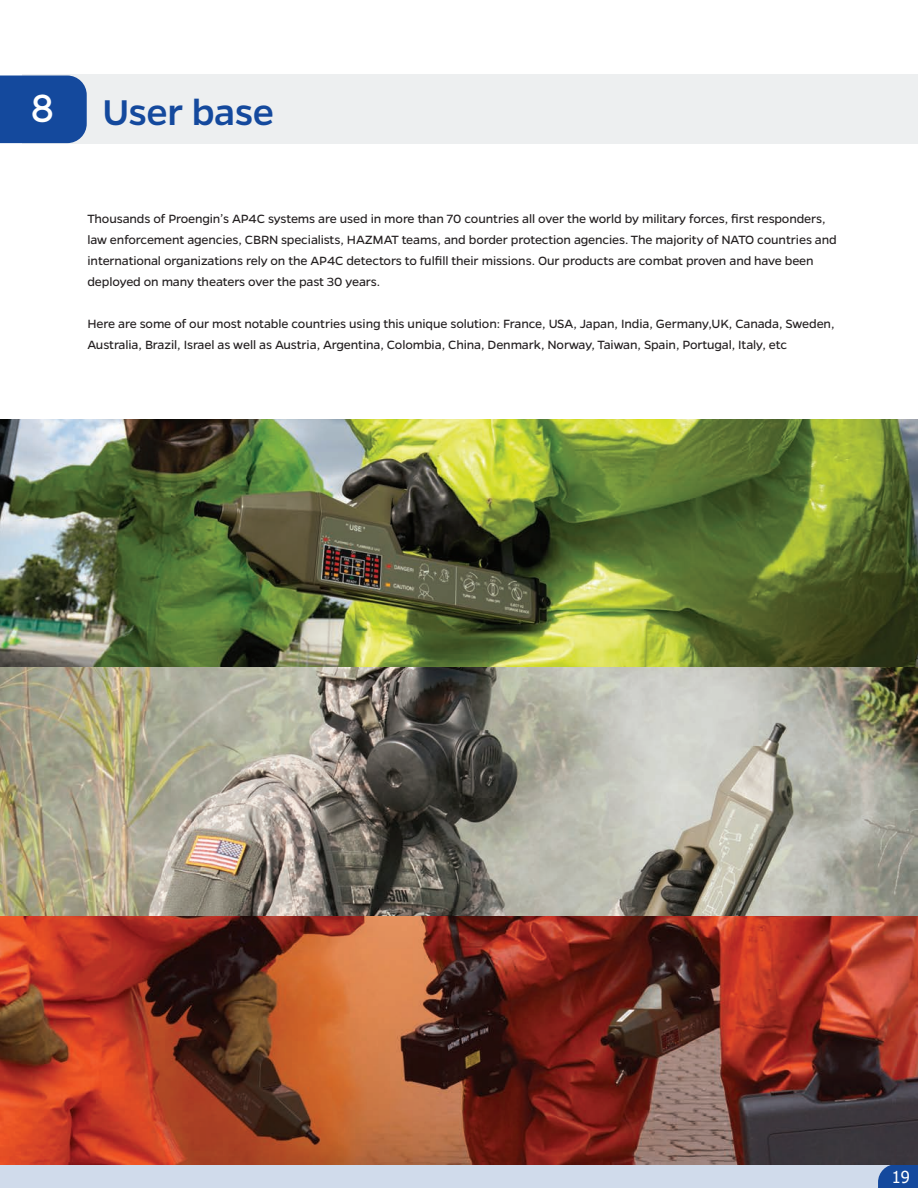
<style>
.page{position:relative;width:918px;height:1188px;background:#fff}
.page>*{position:absolute;margin:0;border:0;box-sizing:border-box;transform-origin:0 0}
.t1{font:500 40.5px "Gentona";letter-spacing:-.01em;color:#14499d}
.t2{font:16.5px "Tahoma";color:#fff}
.t3{font:13.5px/21px "Gentona";letter-spacing:-.01em;color:#231f20}
.s1{font-family:"Code";font-weight:700;font-size:39px;color:#fff}
</style>
<div class="page">
<div style="left:23px;top:75px;width:895px;height:69px;background:#edeff0"></div>
<div style="left:0;top:1164px;width:918px;height:24px;background:#d0dbeb"></div>
<svg style="left:878px;top:1164px;width:40px;height:24px"></svg>
<div style="left:0;top:76px;width:87px;height:67px;background:#14499d"></div>
<img style="left:0;top:419px;width:918px;height:745px">
<h1 class="t1" style="left:33px;top:89px;width:243px"><span class="s1">8</span> User base</h1>
<p class="t3" style="left:87px;top:208px;width:751px">Thousands of Proengin’s AP4C systems are used in more than 70 countries all over the world by military forces, first responders, law enforcement agencies, CBRN specialists, HAZMAT teams, and border protection agencies. The majority of NATO countries and international organizations rely on the AP4C detectors to fulfill their missions. Our products are combat proven and have been deployed on many theaters over the past 30 years.</p>
<p class="t3" style="left:87px;top:313px;width:749px">Here are some of our most notable countries using this unique solution: France, USA, Japan, India, Germany,UK, Canada, Sweden,<br>Australia, Brazil, Israel as well as Austria, Argentina, Colombia, China, Denmark, Norway, Taiwan, Spain, Portugal, Italy, etc</p>
<p class="t2" style="left:892px;top:1166px;width:20px">19</p>
</div>
